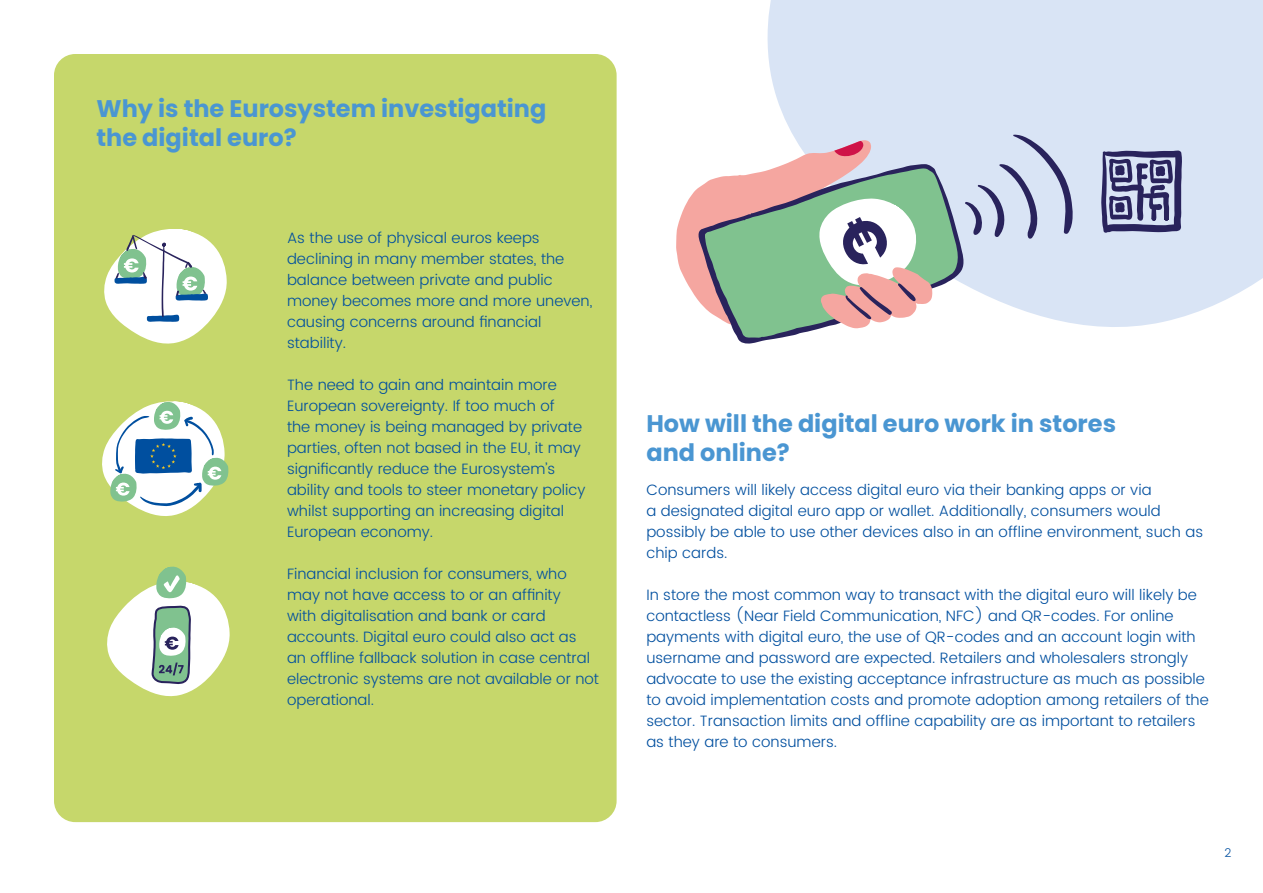
<style>
.page{position:relative;width:1263px;height:893px;background:#fff}
.page>*{position:absolute;margin:0;border:0;box-sizing:border-box;transform-origin:0 0}
.t1{font:700 24px/28.8px "Poppins";color:#4a96d2}
.t2{font:300 15px/21px "Poppins";color:#004f9f}
.t3{font:300 12px "Poppins";color:#004f9f}
</style>
<div class="page">
<div style="left:767px;top:0;width:496px;height:327px;background:#d9e4f5"></div>
<svg style="left:676px;top:134px;width:398px;height:210px"></svg>
<svg style="left:1101px;top:150px;width:81px;height:83px;background:#74759d"></svg>
<div style="left:54px;top:54px;width:563px;height:768px;background:#c6d76b;border-radius:21px"></div>
<svg style="left:104px;top:229px;width:123px;height:115px"></svg>
<svg style="left:102px;top:401px;width:127px;height:115px"></svg>
<svg style="left:107px;top:566px;width:123px;height:131px"></svg>
<h1 class="t1" style="left:96px;top:94px;width:451px">Why is the Eurosystem investigating the digital euro?</h1>
<p class="t2" style="left:287px;top:228px;width:307px">As the use of physical euros keeps declining in many member states, the balance between private and public money becomes more and more uneven, causing concerns around financial stability.</p>
<p class="t2" style="left:287px;top:375px;width:300px">The need to gain and maintain more European sovereignty. If too much of<br>the money is being managed by private parties, often not based in the EU, it may significantly reduce the Eurosystem’s ability and tools to steer monetary policy whilst supporting an increasing digital European economy.</p>
<p class="t2" style="left:287px;top:564px;width:313px">Financial inclusion for consumers, who may not have access to or an affinity<br>with digitalisation and bank or card accounts. Digital euro could also act as an offline fallback solution in case central electronic systems are not available or not operational.</p>
<h1 class="t1" style="left:646px;top:409px;width:471px">How will the digital euro work in stores and online?</h1>
<p class="t2" style="left:646px;top:480px;width:558px">Consumers will likely access digital euro via their banking apps or via<br>a designated digital euro app or wallet. Additionally, consumers would possibly be able to use other devices also in an offline environment, such as chip cards.</p>
<p class="t2" style="left:646px;top:585px;width:564px">In store the most common way to transact with the digital euro will likely be contactless (Near Field Communication, NFC) and QR-codes. For online payments with digital euro, the use of QR-codes and an account login with username and password are expected. Retailers and wholesalers strongly advocate to use the existing acceptance infrastructure as much as possible to avoid implementation costs and promote adoption among retailers of the sector. Transaction limits and offline capability are as important to retailers as they are to consumers.</p>
<p class="t3" style="left:1224px;top:844px;width:8px">2</p>
</div>
